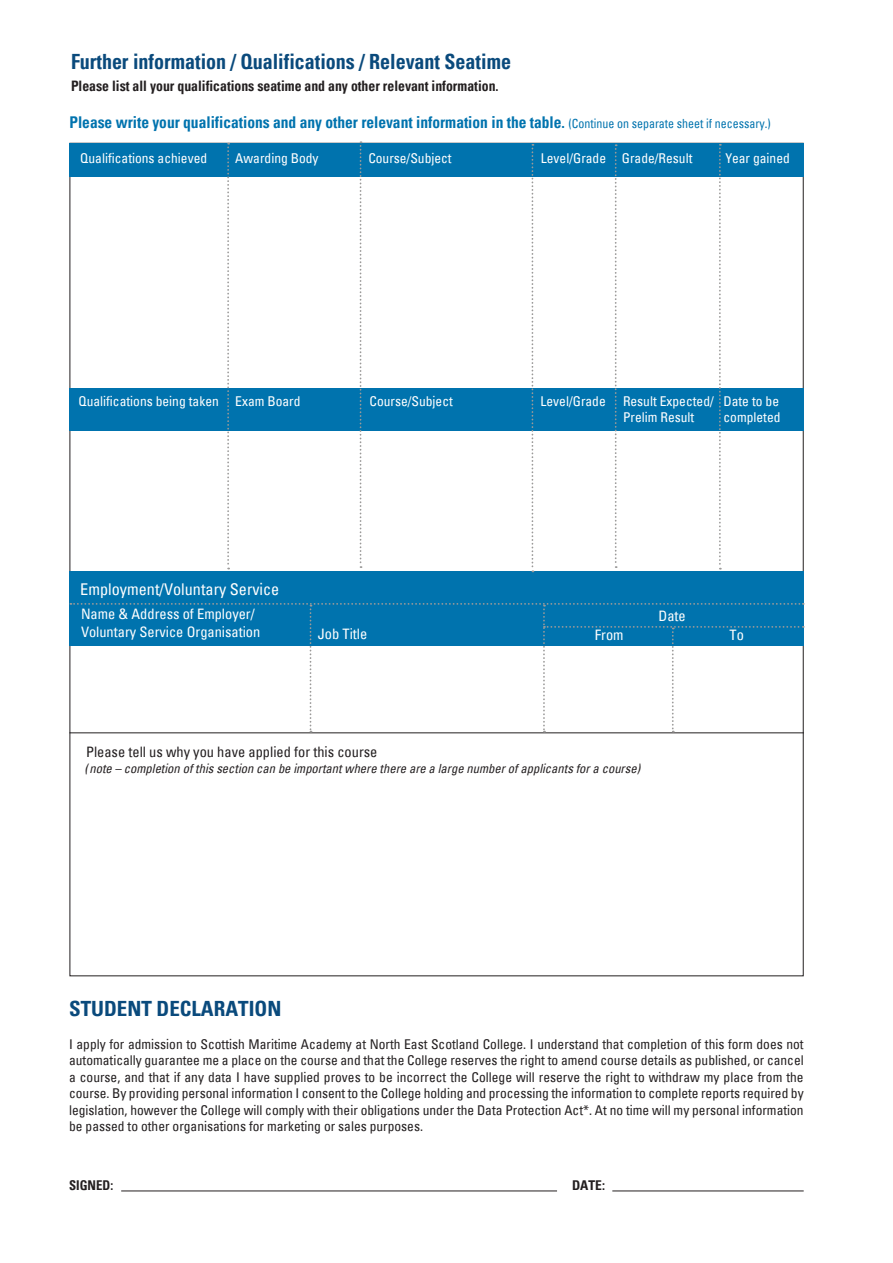
<style>
.page{position:relative;width:893px;height:1263px;background:#fff}
.page>*{position:absolute;margin:0;border:0;box-sizing:border-box;transform-origin:0 0}
.t1{font:700 condensed 21px "Univers";color:#0a4a7c;scale:.95 1}
.t2{font:700 condensed 21px "Univers";color:#0a4a7c}
.t3{font:700 condensed 16.2px "Univers";color:#0073ae;scale:.95 1}
.t4{font:condensed 16.2px "Univers";color:#fff}
.t5{font:700 condensed 14.4px "Univers";color:#231f20;scale:.95 1}
.t6{font:condensed 14.4px/17.2px "Univers";color:#fff}
.t7{font:condensed 14.4px "Univers";color:#231f20}
.t8{font:condensed 13.5px/16.5px "Univers";color:#231f20;text-align:justify}
.t9{font:condensed 13.5px/16.2px "Univers";color:#fff}
.t10{font:700 condensed 13.5px "Univers";color:#231f20;scale:.95 1}
.t11{font:700 condensed 13.5px "Univers";color:#231f20}
.t12{font:italic condensed 12.6px "Univers";color:#231f20}
.s1{font-weight:400;font-size:12.6px}
</style>
<div class="page">
<div style="left:69px;top:388px;width:735px;height:42px;background:#0073ae"></div>
<div style="left:70px;top:572px;width:734px;height:74px;background:#0073ae"></div>
<div style="left:69px;top:144px;width:735px;height:33px;background:#0073ae"></div>
<hr style="left:70px;top:732px;width:734px;height:1px;background:#231f20">
<svg style="left:719px;top:144px;width:2px;height:425px"></svg>
<svg style="left:615px;top:144px;width:2px;height:424px"></svg>
<svg style="left:531px;top:144px;width:2px;height:428px"></svg>
<svg style="left:360px;top:141px;width:2px;height:427px"></svg>
<svg style="left:227px;top:143px;width:2px;height:426px"></svg>
<svg style="left:70px;top:603px;width:734px;height:129px"></svg>
<hr style="left:121px;top:1191px;width:436px;height:1px;background:#231f20">
<hr style="left:612px;top:1191px;width:192px;height:1px;background:#231f20">
<h1 class="t1" style="left:71px;top:49px;width:465px">Further information / Qualifications / Relevant Seatime</h1>
<p class="t5" style="left:71px;top:77px;width:452px">Please list all your qualifications seatime and any other relevant information.</p>
<p class="t3" style="left:69px;top:113px;width:740px">Please write your qualifications and any other relevant information in the table. <span class="s1">(Continue on separate sheet if necessary.)</span></p>
<p class="t9" style="left:80px;top:150px;width:128px">Qualifications achieved</p>
<p class="t9" style="left:235px;top:150px;width:85px">Awarding Body</p>
<p class="t9" style="left:368px;top:150px;width:85px">Course/Subject</p>
<p class="t9" style="left:541px;top:150px;width:153px">Level/Grade Grade/Result</p>
<p class="t9" style="left:725px;top:150px;width:66px">Year gained</p>
<p class="t9" style="left:78px;top:392px;width:224px">Qualifications being taken Exam Board</p>
<p class="t9" style="left:369px;top:392px;width:85px">Course/Subject</p>
<p class="t9" style="left:540px;top:392px;width:67px">Level/Grade</p>
<p class="t9" style="left:623px;top:392px;width:158px">Result Expected/ Date to be<br>Prelim Result</p>
<p class="t9" style="left:723px;top:409px;width:59px">completed</p>
<p class="t4" style="left:80px;top:578px;width:201px">Employment/Voluntary Service</p>
<p class="t6" style="left:81px;top:605px;width:181px">Name &amp; Address of Employer/<br>Voluntary Service Organisation</p>
<p class="t6" style="left:318px;top:625px;width:51px">Job Title</p>
<p class="t6" style="left:659px;top:607px;width:29px">Date</p>
<p class="t6" style="left:595px;top:626px;width:30px">From</p>
<p class="t6" style="left:729px;top:626px;width:16px">To</p>
<p class="t7" style="left:86px;top:743px;width:293px">Please tell us why you have applied for this course</p>
<p class="t12" style="left:86px;top:760px;width:556px">(note – completion of this section can be important where there are a large number of applicants for a course)</p>
<h1 class="t2" style="left:69px;top:995px;width:210px">Student declaration</h1>
<p class="t8" style="left:69px;top:1035px;width:736px">I apply for admission to Scottish Maritime Academy at North East Scotland College. I understand that completion of this form does not automatically guarantee me a place on the course and that the College reserves the right to amend course details as published, or cancel a course, and that if any data I have supplied proves to be incorrect the College will reserve the right to withdraw my place from the course. By providing personal information I consent to the College holding and processing the information to complete reports required by legislation, however the College will comply with their obligations under the Data Protection Act*. At no time will my personal information be passed to other organisations for marketing or sales purposes.</p>
<p class="t10" style="left:69px;top:1177px;width:48px">SIGNED:</p>
<p class="t11" style="left:572px;top:1177px;width:34px">DATE:</p>
</div>
